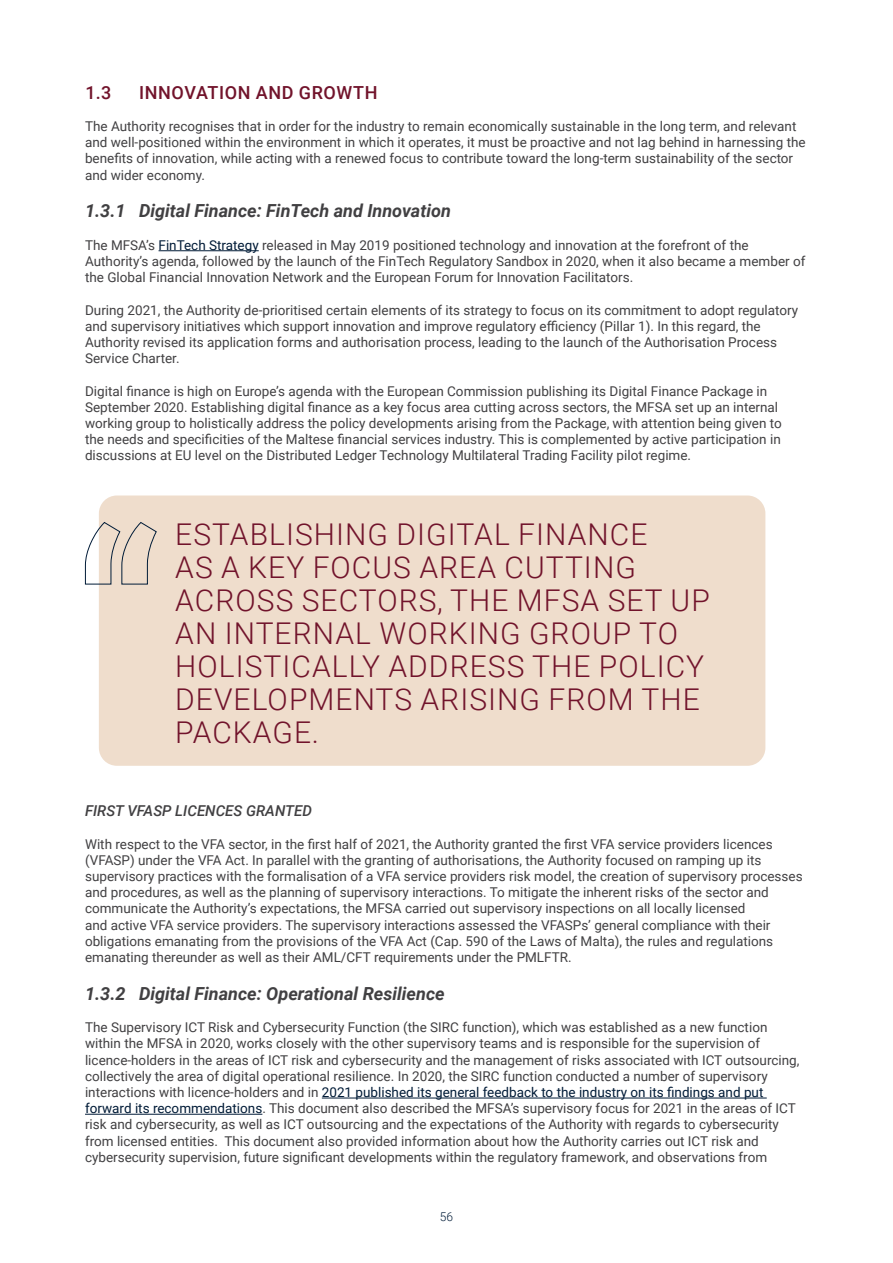
<style>
.page{position:relative;width:893px;height:1263px;background:#fff}
.page>*{position:absolute;margin:0;border:0;box-sizing:border-box;transform-origin:0 0}
.t1{font:300 30px/33px "Roboto";letter-spacing:.035em;color:#71132b}
.SUB-HEADING_3{font:italic 700 18px "Roboto";color:#414042}
.SUB-HEADING_2{font:500 18px "Roboto";letter-spacing:.035em;color:#71132b}
.SUB-HEADING_4{font:italic 500 15px "Roboto";color:#414042}
.BODY_TEXT{font:13.5px/16.2px "Roboto";color:#414042}
.t2{font:300 12px "Roboto";color:#001b37}
.s1{color:#001b37}
</style>
<div class="page">
<hr style="left:159px;top:250px;width:100px;height:1px;background:#001b37">
<hr style="left:322px;top:1098px;width:445px;height:1px;background:#001b37">
<hr style="left:85px;top:1114px;width:177px;height:1px;background:#001b37">
<div style="left:99px;top:495px;width:666px;height:271px;background:#efddcc;border-radius:18px"></div>
<svg style="left:85px;top:522px;width:72px;height:63px"></svg>
<h2 class="SUB-HEADING_2" style="left:85px;top:80px;width:28px">1.3</h2>
<h2 class="SUB-HEADING_2" style="left:139px;top:80px;width:240px">INNOVATION AND GROWTH</h2>
<p class="BODY_TEXT" style="left:85px;top:118px;width:722px">The Authority recognises that in order for the industry to remain economically sustainable in the long term, and relevant and well-positioned within the environment in which it operates, it must be proactive and not lag behind in harnessing the benefits of innovation, while acting with a renewed focus to contribute toward the long-term sustainability of the sector and wider economy.</p>
<h3 class="SUB-HEADING_3" style="left:85px;top:198px;width:367px">1.3.1 Digital Finance: FinTech and Innovation</h3>
<p class="BODY_TEXT" style="left:85px;top:236px;width:722px">The MFSA’s <span class="s1">FinTech Strategy</span> released in May 2019 positioned technology and innovation at the forefront of the<br>Authority’s agenda, followed by the launch of the FinTech Regulatory Sandbox in 2020, when it also became a member of the Global Financial Innovation Network and the European Forum for Innovation Facilitators.</p>
<p class="BODY_TEXT" style="left:85px;top:301px;width:715px">During 2021, the Authority de-prioritised certain elements of its strategy to focus on its commitment to adopt regulatory and supervisory initiatives which support innovation and improve regulatory efficiency (Pillar 1). In this regard, the Authority revised its application forms and authorisation process, leading to the launch of the Authorisation Process Service Charter.</p>
<p class="BODY_TEXT" style="left:85px;top:382px;width:698px">Digital finance is high on Europe’s agenda with the European Commission publishing its Digital Finance Package in September 2020. Establishing digital finance as a key focus area cutting across sectors, the MFSA set up an internal working group to holistically address the policy developments arising from the Package, with attention being given to the needs and specificities of the Maltese financial services industry. This is complemented by active participation in discussions at EU level on the Distributed Ledger Technology Multilateral Trading Facility pilot regime.</p>
<h1 class="t1" style="left:175px;top:516px;width:536px">ESTABLISHING DIGITAL FINANCE<br>AS A KEY FOCUS AREA CUTTING<br>ACROSS SECTORS, THE MFSA SET UP<br>AN INTERNAL WORKING GROUP TO<br>HOLISTICALLY ADDRESS THE POLICY<br>DEVELOPMENTS ARISING FROM THE<br>PACKAGE.</h1>
<h4 class="SUB-HEADING_4" style="left:85px;top:800px;width:228px">FIRST VFASP LICENCES GRANTED</h4>
<p class="BODY_TEXT" style="left:85px;top:835px;width:719px">With respect to the VFA sector, in the first half of 2021, the Authority granted the first VFA service providers licences (VFASP) under the VFA Act. In parallel with the granting of authorisations, the Authority focused on ramping up its supervisory practices with the formalisation of a VFA service providers risk model, the creation of supervisory processes and procedures, as well as the planning of supervisory interactions. To mitigate the inherent risks of the sector and communicate the Authority’s expectations, the MFSA carried out supervisory inspections on all locally licensed<br>and active VFA service providers. The supervisory interactions assessed the VFASPs’ general compliance with their obligations emanating from the provisions of the VFA Act (Cap. 590 of the Laws of Malta), the rules and regulations emanating thereunder as well as their AML/CFT requirements under the PMLFTR.</p>
<h3 class="SUB-HEADING_3" style="left:85px;top:981px;width:361px">1.3.2 Digital Finance: Operational Resilience</h3>
<p class="BODY_TEXT" style="left:85px;top:1019px;width:716px">The Supervisory ICT Risk and Cybersecurity Function (the SIRC function), which was established as a new function within the MFSA in 2020, works closely with the other supervisory teams and is responsible for the supervision of licence-holders in the areas of ICT risk and cybersecurity and the management of risks associated with ICT outsourcing, collectively the area of digital operational resilience. In 2020, the SIRC function conducted a number of supervisory interactions with licence-holders and in <span class="s1">2021 published its general feedback to the industry on its findings and put forward its recommendations</span>. This document also described the MFSA’s supervisory focus for 2021 in the areas of ICT risk and cybersecurity, as well as ICT outsourcing and the expectations of the Authority with regards to cybersecurity from licensed entities. This document also provided information about how the Authority carries out ICT risk and cybersecurity supervision, future significant developments within the regulatory framework, and observations from</p>
<p class="t2" style="left:440px;top:1208px;width:15px">56</p>
</div>
